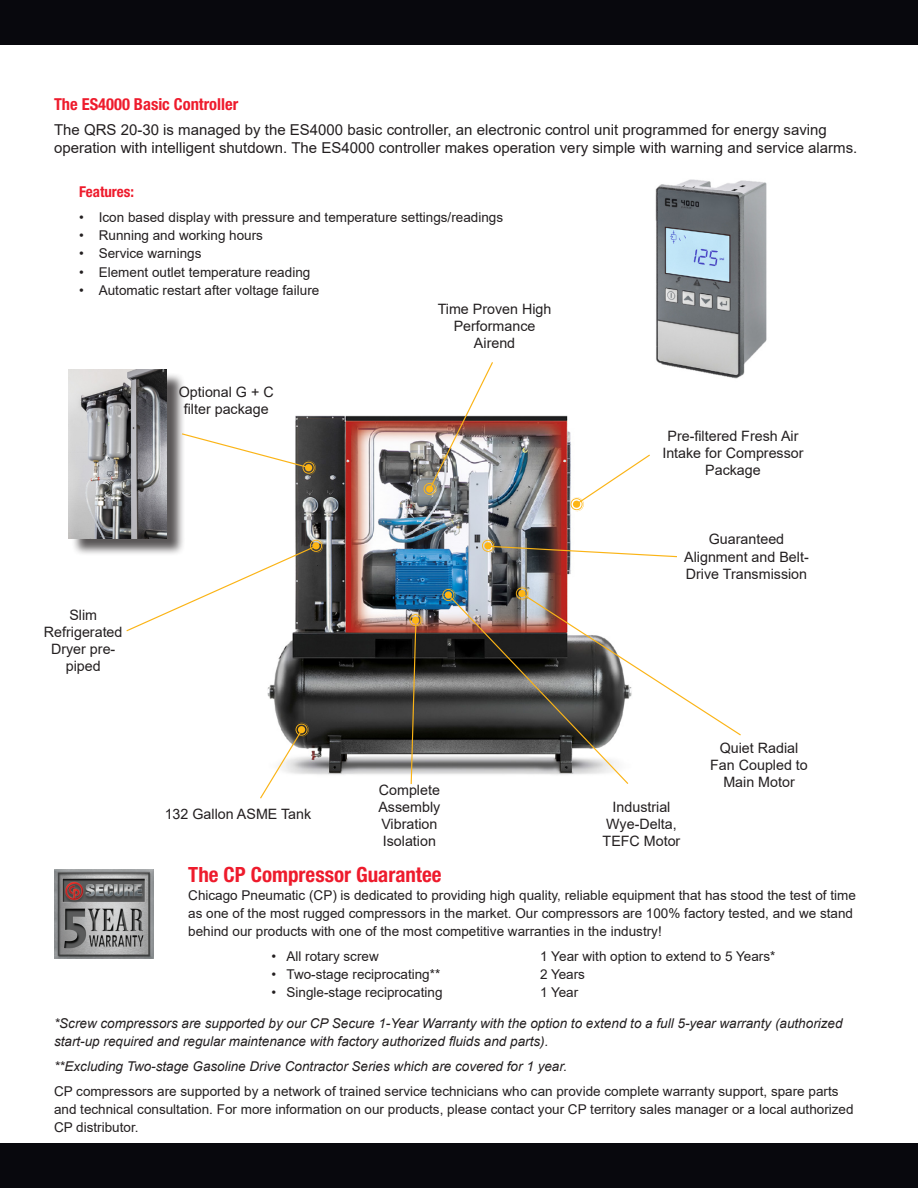
<style>
.page{position:relative;width:918px;height:1188px;background:#fff}
.page>*{position:absolute;margin:0;border:0;box-sizing:border-box;transform-origin:0 0}
.t1{font:700 condensed 21px "Helvetica Neue LT Std";color:#ee1b2c}
.t2{font:700 condensed 16.5px "Helvetica Neue LT Std";color:#ee1b2c}
.t3{font:15px/18px "Arial";color:#231f20}
.t4{font:700 condensed 15px "Helvetica Neue LT Std";color:#ee1b2c}
.t5{font:14.25px/17.1px "Arial";color:#231f20;text-align:center}
.t6{font:13.5px/18px "Arial";color:#231f20}
.t7{font:italic 13.5px/18px "Arial";color:#231f20}
</style>
<div class="page">
<img style="left:267px;top:415px;width:304px;height:360px">
<div style="left:0;top:1144px;width:918px;height:44px;background:#08080d"></div>
<img style="left:55px;top:869px;width:99px;height:90px">
<div style="left:0;top:0;width:918px;height:44px;background:#08080d"></div>
<svg style="left:409px;top:612px;width:15px;height:172px;background:#6c6150"></svg>
<img style="left:655px;top:179px;width:112px;height:200px">
<svg style="left:442px;top:586px;width:299px;height:198px"></svg>
<svg style="left:570px;top:453px;width:80px;height:59px"></svg>
<svg style="left:482px;top:538px;width:195px;height:20px"></svg>
<img style="left:424px;top:362px;width:70px;height:134px">
<svg style="left:126px;top:538px;width:198px;height:94px"></svg>
<div style="left:71px;top:372px;width:115px;height:185px;background:#231f20;opacity:.75"></div>
<img style="left:69px;top:370px;width:98px;height:168px">
<svg style="left:181px;top:432px;width:136px;height:43px"></svg>
<svg style="left:260px;top:722px;width:50px;height:77px"></svg>
<p class="t2" style="left:54px;top:94px;width:186px">The ES4000 Basic Controller</p>
<p class="t3" style="left:54px;top:121px;width:805px">The QRS 20-30 is managed by the ES4000 basic controller, an electronic control unit programmed for energy saving operation with intelligent shutdown. The ES4000 controller makes operation very simple with warning and service alarms.</p>
<p class="t4" style="left:79px;top:182px;width:56px">Features:</p>
<p class="t6" style="left:79px;top:208px;width:425px">• Icon based display with pressure and temperature settings/readings</p>
<p class="t6" style="left:79px;top:226px;width:185px">• Running and working hours</p>
<p class="t6" style="left:79px;top:245px;width:124px">• Service warnings</p>
<p class="t6" style="left:79px;top:263px;width:233px">• Element outlet temperature reading</p>
<p class="t6" style="left:79px;top:281px;width:242px">• Automatic restart after voltage failure</p>
<p class="t5" style="left:179px;top:383px;width:96px">Optional G + C filter package</p>
<p class="t5" style="left:44px;top:606px;width:80px">Slim<br>Refrigerated<br>Dryer pre&shy;piped</p>
<p class="t5" style="left:165px;top:805px;width:148px">132 Gallon ASME Tank</p>
<p class="t5" style="left:438px;top:300px;width:115px">Time Proven High<br>Performance<br>Airend</p>
<p class="t5" style="left:662px;top:427px;width:143px">Pre-filtered Fresh Air<br>Intake for Compressor<br>Package</p>
<p class="t5" style="left:684px;top:531px;width:126px">Guaranteed<br>Alignment and Belt-<br>Drive Transmission</p>
<p class="t5" style="left:378px;top:781px;width:63px">Complete<br>Assembly<br>Vibration<br>Isolation</p>
<p class="t5" style="left:603px;top:798px;width:79px">Industrial<br>Wye-Delta,<br>TEFC Motor</p>
<p class="t5" style="left:710px;top:739px;width:99px">Quiet Radial<br>Fan Coupled to<br>Main Motor</p>
<p class="t1" style="left:188px;top:862px;width:255px">The CP Compressor Guarantee</p>
<p class="t6" style="left:188px;top:886px;width:669px">Chicago Pneumatic (CP) is dedicated to providing high quality, reliable equipment that has stood the test of time as one of the most rugged compressors in the market. Our compressors are 100% factory tested, and we stand behind our products with one of the most competitive warranties in the industry!</p>
<p class="t6" style="left:272px;top:947px;width:109px">• All rotary screw</p>
<p class="t6" style="left:540px;top:947px;width:237px">1 Year with option to extend to 5 Years*</p>
<p class="t6" style="left:272px;top:965px;width:170px">• Two-stage reciprocating**</p>
<p class="t6" style="left:540px;top:965px;width:47px">2 Years</p>
<p class="t6" style="left:272px;top:983px;width:173px">• Single-stage reciprocating</p>
<p class="t6" style="left:540px;top:983px;width:40px">1 Year</p>
<p class="t7" style="left:54px;top:1015px;width:790px">*Screw compressors are supported by our CP Secure 1-Year Warranty with the option to extend to a full 5-year warranty (authorized start-up required and regular maintenance with factory authorized fluids and parts).</p>
<p class="t7" style="left:54px;top:1058px;width:515px">**Excluding Two-stage Gasoline Drive Contractor Series which are covered for 1 year.</p>
<p class="t6" style="left:54px;top:1082px;width:801px">CP compressors are supported by a network of trained service technicians who can provide complete warranty support, spare parts and technical consultation. For more information on our products, please contact your CP territory sales manager or a local authorized<br>CP distributor.</p>
</div>
